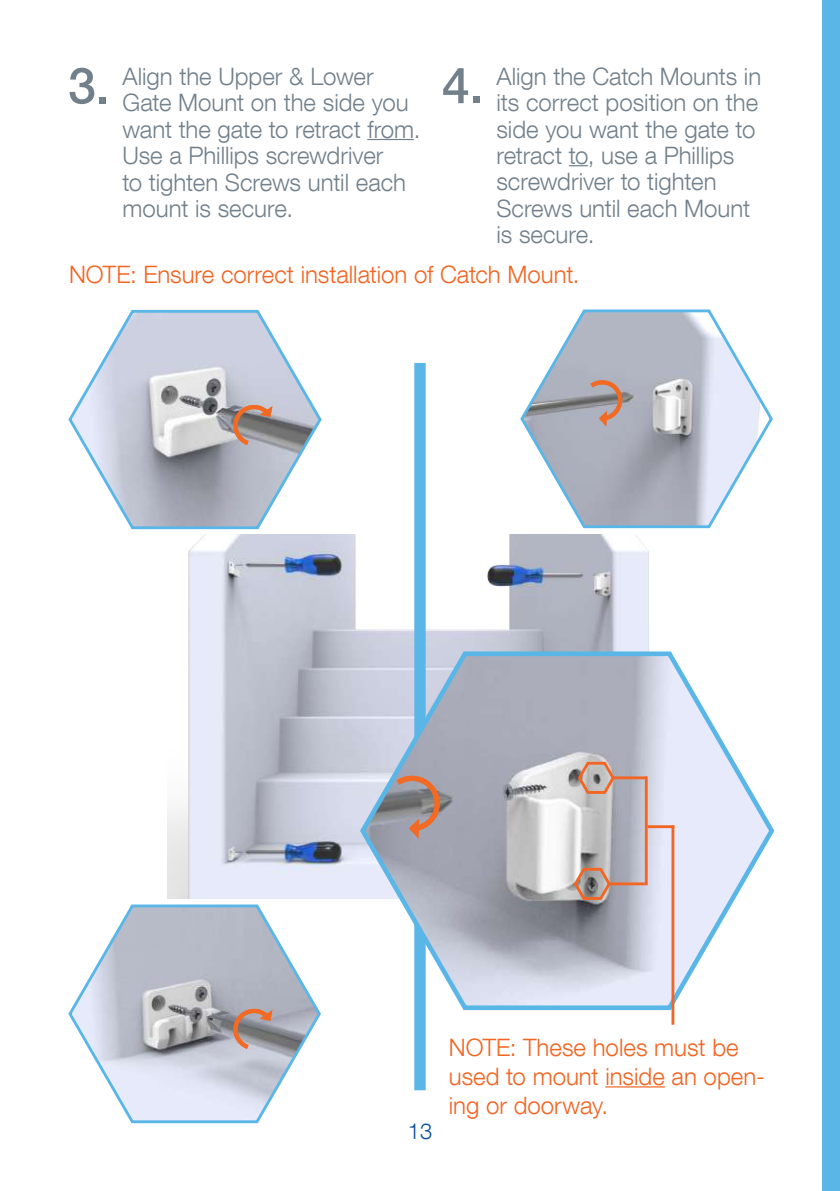
<style>
.page{position:relative;width:840px;height:1191px;background:#fff}
.page>*{position:absolute;margin:0;border:0;box-sizing:border-box;transform-origin:0 0}
.t1{font:500 50px "Helvetica Neue LT Com";color:#72808b}
.t2{font:300 24px/26.4px "Helvetica Neue LT Com";color:#72808b}
.t3{font:300 24px/28.8px "Helvetica Neue LT Com";color:#f26522}
.t4{font:300 22px "Helvetica Neue LT Com";color:#084f9c}
</style>
<div class="page">
<div style="left:822px;top:0;width:17px;height:1191px;background:#59b6e7"></div>
<hr style="left:367px;top:139px;width:46px;height:1px;background:#72808b">
<svg style="left:568px;top:165px;width:19px;height:1px"></svg>
<img style="left:167px;top:534px;width:482px;height:364px">
<div style="left:414px;top:363px;width:11px;height:727px;background:#59b6e7"></div>
<svg style="left:68px;top:309px;width:254px;height:221px"></svg>
<svg style="left:520px;top:309px;width:253px;height:220px"></svg>
<svg style="left:357px;top:647px;width:418px;height:365px"></svg>
<svg style="left:68px;top:904px;width:253px;height:220px"></svg>
<svg style="left:229px;top:401px;width:44px;height:45px;background:#a48d85"></svg>
<svg style="left:229px;top:1005px;width:44px;height:45px;background:#a8918b"></svg>
<svg style="left:589px;top:378px;width:35px;height:50px;background:#b19993"></svg>
<svg style="left:395px;top:773px;width:47px;height:67px;background:#a38b86"></svg>
<svg style="left:575px;top:759px;width:41px;height:36px"></svg>
<svg style="left:571px;top:865px;width:41px;height:36px"></svg>
<hr style="left:612px;top:776px;width:34px;height:3px;background:#f26522">
<hr style="left:609px;top:882px;width:35px;height:3px;background:#f26522">
<hr style="left:647px;top:825px;width:27px;height:3px;background:#f26522">
<hr style="left:644px;top:776px;width:3px;height:109px;background:#f26522">
<hr style="left:671px;top:825px;width:3px;height:199px;background:#f26522">
<hr style="left:605px;top:1086px;width:59px;height:1px;background:#f26522">
<p class="t2" style="left:122px;top:63px;width:299px">Align the Upper &amp; Lower<br>Gate Mount on the side you want the gate to retract from.<br>Use a Phillips screwdriver<br>to tighten Screws until each mount is secure.</p>
<p class="t2" style="left:496px;top:62px;width:266px">Align the Catch Mounts in its correct position on the side you want the gate to retract to, use a Phillips screwdriver to tighten<br>Screws until each Mount is secure.</p>
<p class="t3" style="left:69px;top:260px;width:512px">NOTE: Ensure correct installation of Catch Mount.</p>
<h1 class="t1" style="left:68px;top:56px;width:43px">3.</h1>
<h1 class="t1" style="left:442px;top:55px;width:43px">4.</h1>
<p class="t4" style="left:408px;top:1117px;width:26px">13</p>
<p class="t3" style="left:448px;top:1032px;width:317px">NOTE: These holes must be used to mount inside an open&shy;ing or doorway.</p>
</div>
